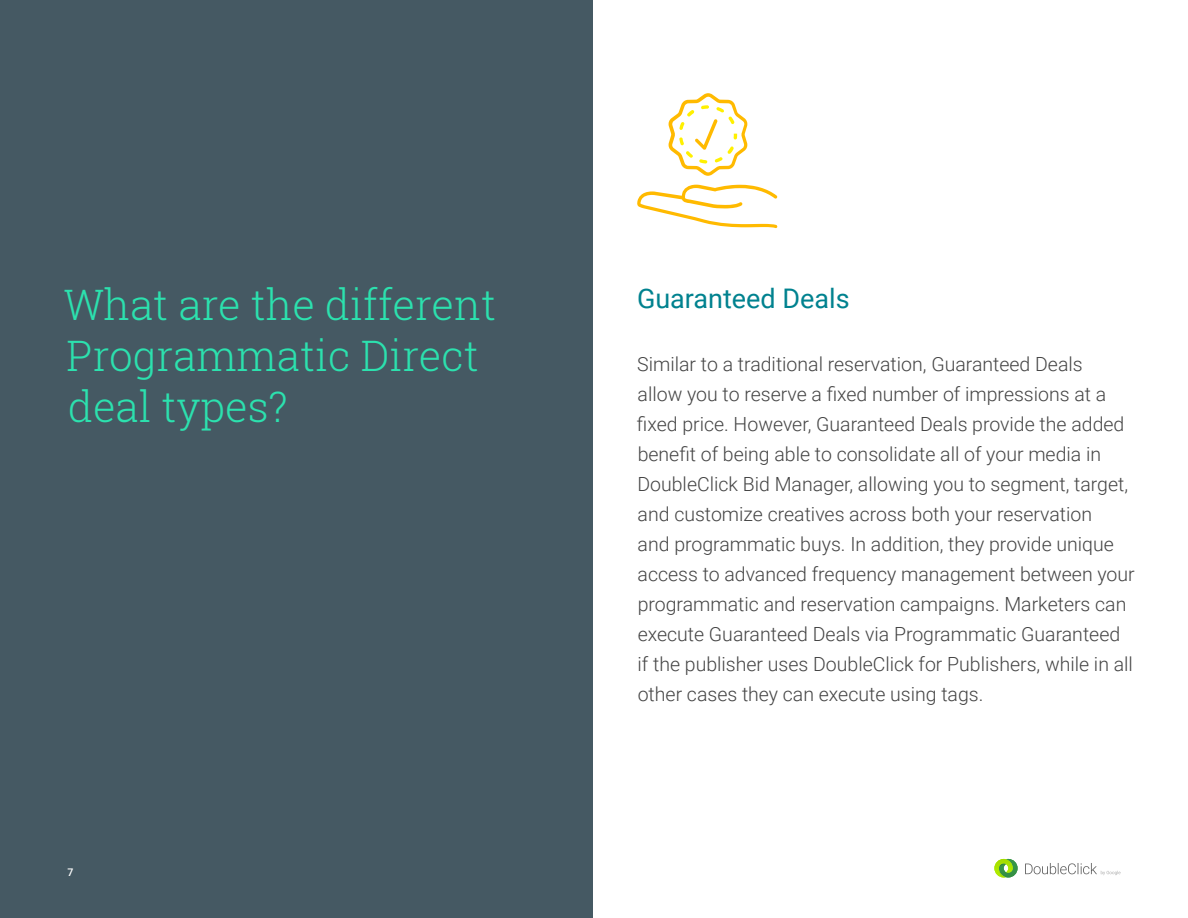
<style>
.page{position:relative;width:1188px;height:918px;background:#fff}
.page>*{position:absolute;margin:0;border:0;box-sizing:border-box;transform-origin:0 0}
.t1{font:300 42px/51px "Roboto Slab";color:#2ce1ae}
.t2{font:27px "Roboto";color:#00828f}
.t3{font:300 19.5px/30px "Roboto";color:#444}
.t4{font:500 10.5px "Roboto";color:#fff}
</style>
<div class="page">
<svg style="left:1025px;top:863px;width:95px;height:12px"></svg>
<svg style="left:994px;top:859px;width:24px;height:19px"></svg>
<div style="left:0;top:0;width:592px;height:918px;background:#455963"></div>
<svg style="left:637px;top:185px;width:140px;height:43px"></svg>
<svg style="left:668px;top:93px;width:80px;height:83px"></svg>
<h1 class="t1" style="left:64px;top:278px;width:434px">What are the different<br>Programmatic Direct deal types?</h1>
<p class="t4" style="left:68px;top:865px;width:7px">7</p>
<h2 class="t2" style="left:637px;top:280px;width:214px">Guaranteed Deals</h2>
<p class="t3" style="left:637px;top:349px;width:499px">Similar to a traditional reservation, Guaranteed Deals<br>allow you to reserve a fixed number of impressions at a fixed price. However, Guaranteed Deals provide the added benefit of being able to consolidate all of your media in DoubleClick Bid Manager, allowing you to segment, target, and customize creatives across both your reservation<br>and programmatic buys. In addition, they provide unique access to advanced frequency management between your programmatic and reservation campaigns. Marketers can execute Guaranteed Deals via Programmatic Guaranteed if the publisher uses DoubleClick for Publishers, while in all other cases they can execute using tags.</p>
</div>
